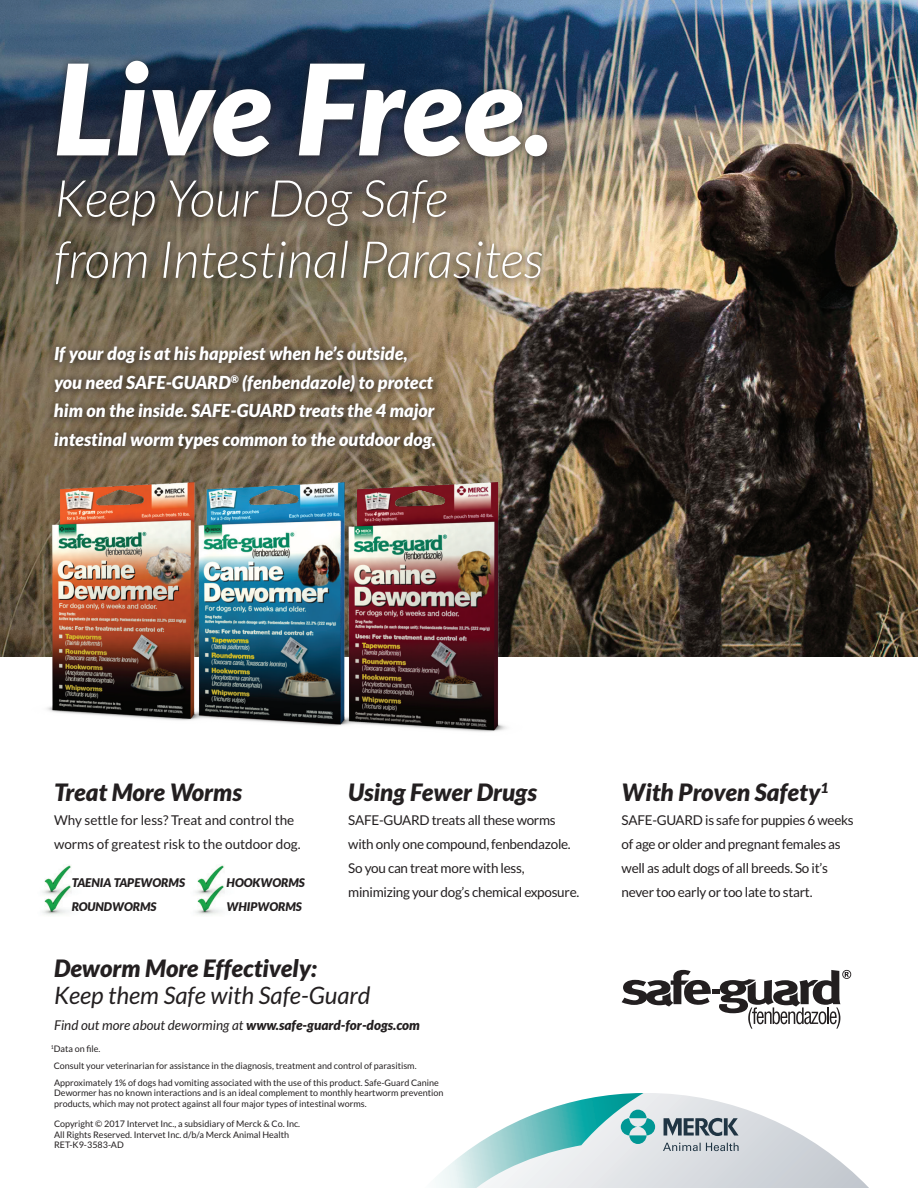
<style>
.page{position:relative;width:918px;height:1188px;background:#fff}
.page>*{position:absolute;margin:0;border:0;box-sizing:border-box;transform-origin:0 0}
.t1{font:italic 900 126px "Lato";letter-spacing:-.01em;color:#fff}
.t2{font:italic 300 51px/61.2px "Lato";color:#fff}
.t3{font:italic 900 24px "Lato";color:#231f20}
.t4{font:italic 24px "Lato";color:#231f20}
.t5{font:italic 900 18px/28.5px "Lato";color:#fff}
.t6{font:13.5px/24px "Lato";letter-spacing:-.02em;color:#231f20}
.t7{font:13.5px/24px "Lato";color:#231f20}
.t8{font:italic 13.5px "Lato";color:#231f20}
.t9{font:italic 900 12px/24px "Lato";color:#231f20}
.t10{font:9px/10.8px "Lato";color:#231f20}
.s1{font-weight:900}
</style>
<div class="page">
<img style="left:0;top:0;width:918px;height:657px">
<svg style="left:437px;top:1093px;width:432px;height:95px"></svg>
<div style="left:47px;top:54px;width:508px;height:404px;background:#231f20;opacity:.75"></div>
<img style="left:44px;top:865px;width:27px;height:20px">
<img style="left:42px;top:885px;width:30px;height:30px">
<img style="left:197px;top:865px;width:27px;height:20px">
<img style="left:195px;top:885px;width:30px;height:30px">
<img style="left:12px;top:458px;width:549px;height:274px">
<svg style="left:622px;top:970px;width:89px;height:37px"></svg>
<div style="left:712px;top:989px;width:8px;height:5px;background:#231f20"></div>
<svg style="left:719px;top:970px;width:132px;height:59px"></svg>
<h1 class="t1" style="left:54px;top:35px;width:501px">Live Free.</h1>
<h2 class="t2" style="left:54px;top:170px;width:491px">Keep Your Dog Safe from Intestinal Parasites</h2>
<h3 class="t5" style="left:54px;top:339px;width:384px">If your dog is at his happiest when he’s outside, you need SAFE-GUARD<sup>®</sup> (fenbendazole) to protect him on the inside. SAFE-GUARD treats the 4 major intestinal worm types common to the outdoor dog.</h3>
<h3 class="t3" style="left:54px;top:778px;width:189px">Treat More Worms</h3>
<h3 class="t7" style="left:54px;top:808px;width:248px">Why settle for less? Treat and control the worms of greatest risk to the outdoor dog.</h3>
<h3 class="t9" style="left:72px;top:871px;width:115px">TAENIA TAPEWORMS<br>ROUNDWORMS</h3>
<h3 class="t9" style="left:227px;top:871px;width:80px">HOOKWORMS<br>WHIPWORMS</h3>
<h3 class="t3" style="left:348px;top:778px;width:190px">Using Fewer Drugs</h3>
<h3 class="t6" style="left:348px;top:808px;width:233px">SAFE-GUARD treats all these worms with only one compound, fenbendazole.<br>So you can treat more with less, minimizing your dog’s chemical exposure.</h3>
<h3 class="t3" style="left:54px;top:954px;width:264px">Deworm More Effectively:</h3>
<h3 class="t4" style="left:54px;top:982px;width:318px">Keep them Safe with Safe-Guard</h3>
<h3 class="t8" style="left:54px;top:1017px;width:368px">Find out more about deworming at <span class="s1">www.safe-guard-for-dogs.com</span></h3>
<p class="t10" style="left:54px;top:1040px;width:387px;line-height:16.8px;text-indent:-3px"><sup>1</sup>Data on file.<br>Consult your veterinarian for assistance in the diagnosis, treatment and control of parasitism.<br>Approximately 1% of dogs had vomiting associated with the use of this product. Safe-Guard Canine</p>
<p class="t10" style="left:54px;top:1088px;width:391px">Dewormer has no known interactions and is an ideal complement to monthly heartworm prevention products, which may not protect against all four major types of intestinal worms.</p>
<p class="t10" style="left:54px;top:1118px;width:248px">Copyright © 2017 Intervet Inc., a subsidiary of Merck &amp; Co. Inc.<br>All Rights Reserved. Intervet Inc. d/b/a Merck Animal Health<br>RET-K9-3583-AD</p>
<h3 class="t3" style="left:622px;top:778px;width:208px">With Proven Safety<sup>1</sup></h3>
<h3 class="t6" style="left:622px;top:808px;width:234px">SAFE-GUARD is safe for puppies 6 weeks of age or older and pregnant females as well as adult dogs of all breeds. So it’s never too early or too late to start.</h3>
</div>
